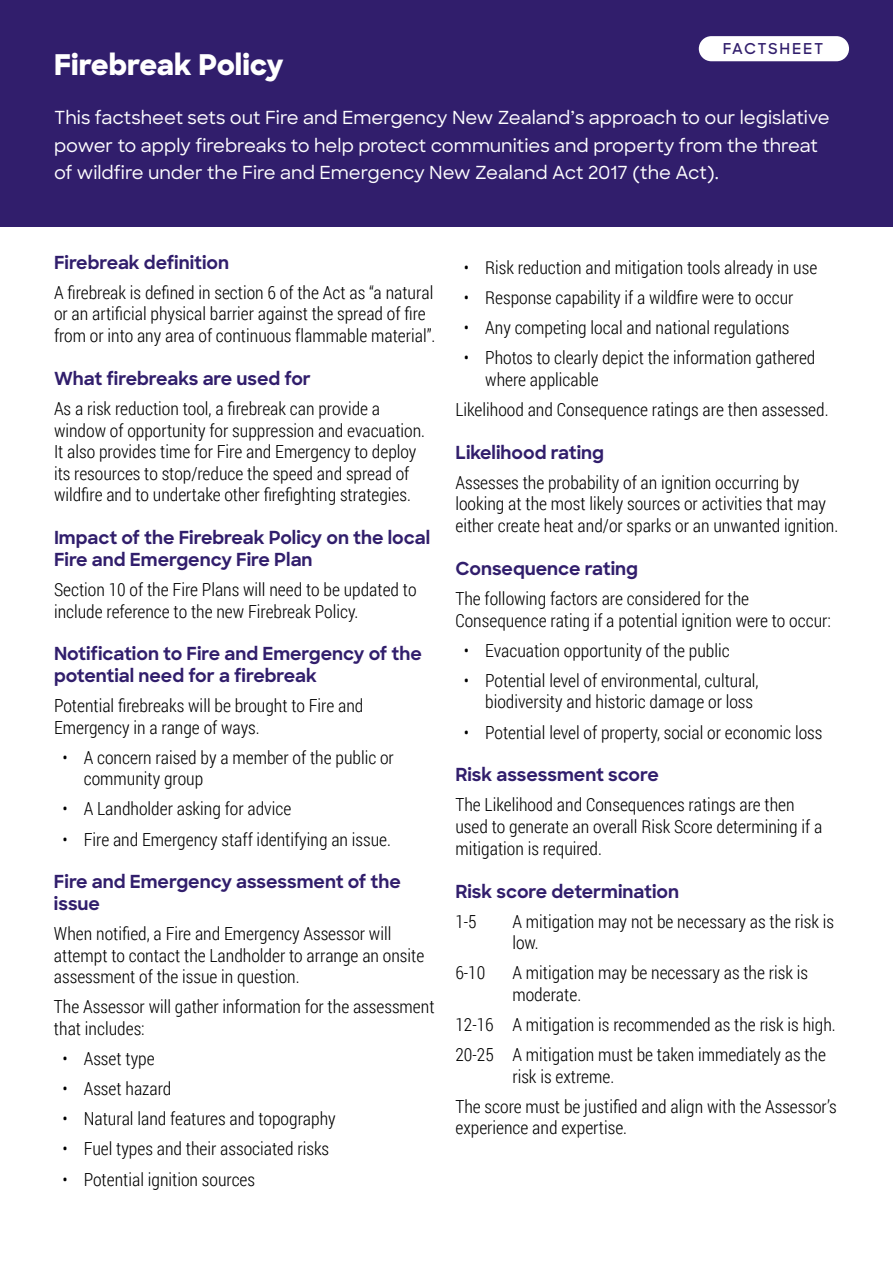
<style>
.page{position:relative;width:893px;height:1263px;background:#fff}
.page>*{position:absolute;margin:0;border:0;box-sizing:border-box;transform-origin:0 0}
.t1{font:800 28.5px "Sharp Sans";color:#fff}
.t2{font:300 18px/21.6px "Roboto Condensed";color:#000}
.t3{font:700 18px/21.6px "Sharp Sans";color:#311e6c}
.t4{font:500 18px/27.6px "Sharp Sans";color:#fff}
.t5{font:600 15px "Sharp Sans";letter-spacing:.105em;color:#311e6c}
</style>
<div class="page">
<div style="left:0;top:0;width:893px;height:226px;background:#311e6c"></div>
<div style="left:699px;top:36px;width:150px;height:25px;background:#fff;border-radius:13px"></div>
<p class="t5" style="left:723px;top:38px;width:102px">FACTSHEET</p>
<h1 class="t1" style="left:54px;top:44px;width:231px">Firebreak Policy</h1>
<p class="t4" style="left:54px;top:103px;width:777px">This factsheet sets out Fire and Emergency New Zealand’s approach to our legislative power to apply firebreaks to help protect communities and property from the threat of wildfire under the Fire and Emergency New Zealand Act 2017 (the Act).</p>
<p class="t3" style="left:54px;top:251px;width:177px">Firebreak definition</p>
<p class="t2" style="left:54px;top:281px;width:383px">A firebreak is defined in section 6 of the Act as “a natural or an artificial physical barrier against the spread of fire from or into any area of continuous flammable material”.</p>
<p class="t3" style="left:54px;top:367px;width:258px">What firebreaks are used for</p>
<p class="t2" style="left:54px;top:397px;width:373px">As a risk reduction tool, a firebreak can provide a window of opportunity for suppression and evacuation.<br>It also provides time for Fire and Emergency to deploy its resources to stop/reduce the speed and spread of wildfire and to undertake other firefighting strategies.</p>
<p class="t3" style="left:54px;top:526px;width:378px">Impact of the Firebreak Policy on the local<br>Fire and Emergency Fire Plan</p>
<p class="t2" style="left:54px;top:578px;width:364px">Section 10 of the Fire Plans will need to be updated to include reference to the new Firebreak Policy.</p>
<p class="t3" style="left:54px;top:642px;width:369px">Notification to Fire and Emergency of the potential need for a firebreak</p>
<p class="t2" style="left:54px;top:694px;width:311px">Potential firebreaks will be brought to Fire and<br>Emergency in a range of ways.</p>
<p class="t2" style="left:84px;top:746px;width:312px;text-indent:-21px">• A concern raised by a member of the public or community group</p>
<p class="t2" style="left:62px;top:798px;width:230px">• A Landholder asking for advice</p>
<p class="t2" style="left:62px;top:828px;width:330px">• Fire and Emergency staff identifying an issue.</p>
<p class="t3" style="left:54px;top:870px;width:348px">Fire and Emergency assessment of the issue</p>
<p class="t2" style="left:54px;top:922px;width:372px">When notified, a Fire and Emergency Assessor will attempt to contact the Landholder to arrange an onsite assessment of the issue in question.</p>
<p class="t2" style="left:54px;top:996px;width:382px">The Assessor will gather information for the assessment that includes:</p>
<p class="t2" style="left:62px;top:1047px;width:94px">• Asset type</p>
<p class="t2" style="left:62px;top:1077px;width:110px">• Asset hazard</p>
<p class="t2" style="left:62px;top:1107px;width:275px">• Natural land features and topography</p>
<p class="t2" style="left:62px;top:1138px;width:268px">• Fuel types and their associated risks</p>
<p class="t2" style="left:62px;top:1168px;width:194px">• Potential ignition sources</p>
<p class="t2" style="left:464px;top:256px;width:355px">• Risk reduction and mitigation tools already in use</p>
<p class="t2" style="left:464px;top:286px;width:331px">• Response capability if a wildfire were to occur</p>
<p class="t2" style="left:464px;top:316px;width:327px">• Any competing local and national regulations</p>
<p class="t2" style="left:485px;top:346px;width:332px;text-indent:-21px">• Photos to clearly depict the information gathered where applicable</p>
<p class="t2" style="left:455px;top:398px;width:375px">Likelihood and Consequence ratings are then assessed.</p>
<p class="t3" style="left:455px;top:441px;width:150px">Likelihood rating</p>
<p class="t2" style="left:455px;top:471px;width:384px">Assesses the probability of an ignition occurring by looking at the most likely sources or activities that may either create heat and/or sparks or an unwanted ignition.</p>
<p class="t3" style="left:455px;top:557px;width:184px">Consequence rating</p>
<p class="t2" style="left:455px;top:587px;width:377px">The following factors are considered for the<br>Consequence rating if a potential ignition were to occur:</p>
<p class="t2" style="left:464px;top:639px;width:267px">• Evacuation opportunity of the public</p>
<p class="t2" style="left:485px;top:669px;width:275px;text-indent:-21px">• Potential level of environmental, cultural, biodiversity and historic damage or loss</p>
<p class="t2" style="left:464px;top:721px;width:360px">• Potential level of property, social or economic loss</p>
<p class="t3" style="left:455px;top:763px;width:205px">Risk assessment score</p>
<p class="t2" style="left:455px;top:794px;width:368px">The Likelihood and Consequences ratings are then used to generate an overall Risk Score determining if a mitigation is required.</p>
<p class="t3" style="left:455px;top:879px;width:225px">Risk score determination</p>
<p class="t2" style="left:455px;top:910px;width:23px">1-5</p>
<p class="t2" style="left:512px;top:910px;width:323px">A mitigation may not be necessary as the risk is low.</p>
<p class="t2" style="left:455px;top:961px;width:31px">6-10</p>
<p class="t2" style="left:512px;top:961px;width:297px">A mitigation may be necessary as the risk is moderate.</p>
<p class="t2" style="left:455px;top:1009px;width:382px;line-height:30.2px">12-16 A mitigation is recommended as the risk is high.<br>20-25 A mitigation must be taken immediately as the</p>
<p class="t2" style="left:455px;top:1061px;width:383px;line-height:30.2px;text-indent:57px">risk is extreme.<br>The score must be justified and align with the Assessor’s</p>
<p class="t2" style="left:455px;top:1117px;width:173px">experience and expertise.</p>
</div>
